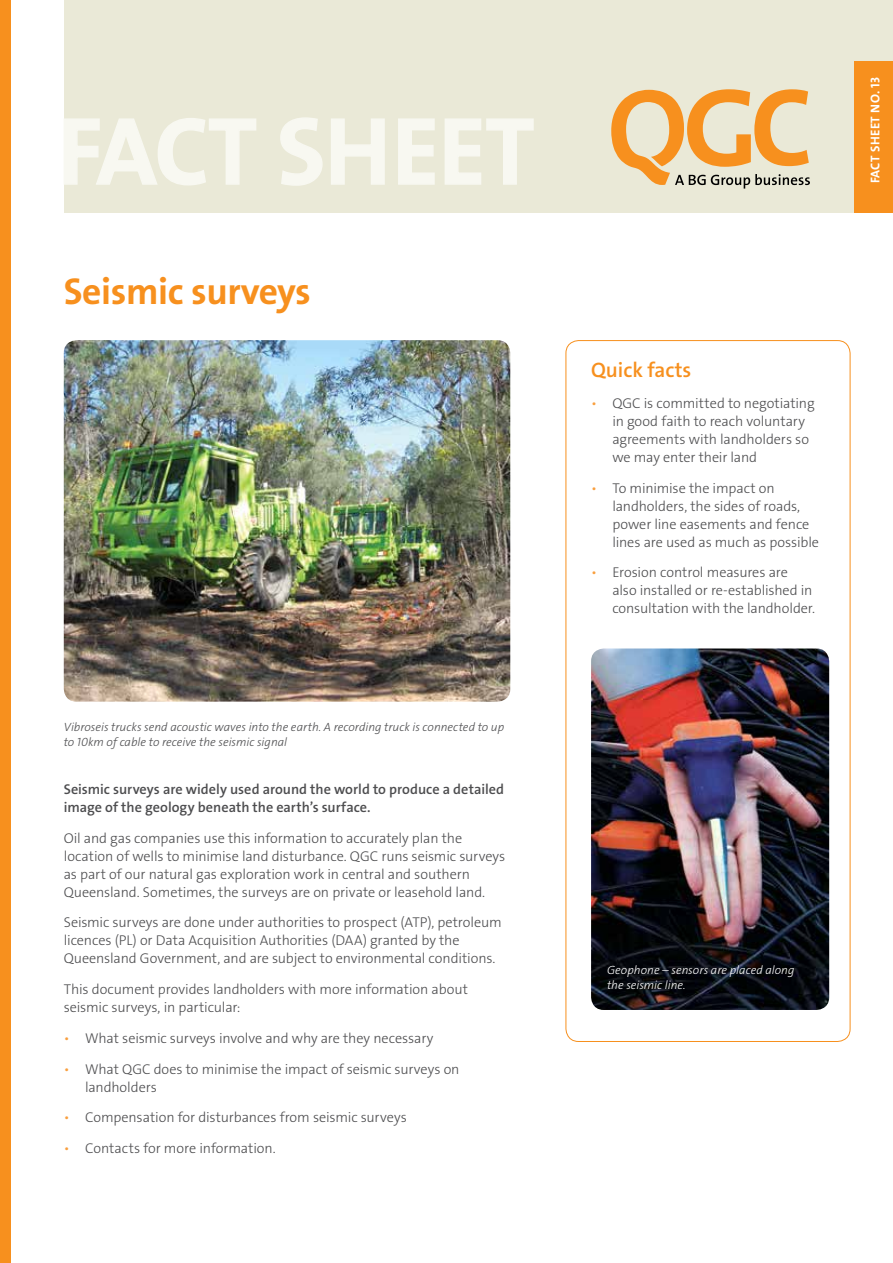
<style>
.page{position:relative;width:893px;height:1263px;background:#fff}
.page>*{position:absolute;margin:0;border:0;box-sizing:border-box;transform-origin:0 0}
.t1{font:96px "BG The Sans W7 Bld";letter-spacing:-.01em;color:#f8f8f1}
.t2{font:37.5px "BG The Sans W7 Bld";letter-spacing:-.01em;color:#f7901e}
.t3{font:21px "BG The Sans W6 Se Bld";color:#f7901e}
.t4{font:14.25px/18px "BG The Sans W3 Lig";letter-spacing:-.005em;color:#4d4d4f}
.t5{font:14.25px/18px "BG The Sans W6 Se Bld";color:#4d4d4f}
.t6{font:12.75px "BG The Sans W7 Bld";letter-spacing:.03em;color:#fff}
.t7{font:12px/15px "BG The Sans W3 Lig IT";color:#4d4d4f}
.t8{font:12px/15px "BG The Sans W3 Lig IT";color:#fff}
.s1{color:#f99f3e}
</style>
<div class="page">
<div style="left:64px;top:0;width:829px;height:213px;background:#eae9d7"></div>
<div style="left:855px;top:61px;width:38px;height:152px;background:#f7901e"></div>
<div style="left:0;top:0;width:11px;height:1263px;background:#f7901e"></div>
<svg style="left:611px;top:89px;width:199px;height:100px"></svg>
<svg style="left:64px;top:118px;width:192px;height:68px"></svg>
<svg style="left:280px;top:117px;width:43px;height:69px"></svg>
<svg style="left:331px;top:118px;width:54px;height:67px"></svg>
<svg style="left:398px;top:118px;width:37px;height:67px"></svg>
<svg style="left:445px;top:118px;width:89px;height:67px"></svg>
<img style="left:64px;top:340px;width:446px;height:362px">
<img style="left:591px;top:648px;width:238px;height:362px">
<h1 class="t1" style="left:58px;top:101px;width:478px">FACT SHEET</h1>
<h2 class="t2" style="left:64px;top:272px;width:249px">Seismic surveys</h2>
<p class="t7" style="left:64px;top:720px;width:442px">Vibroseis trucks send acoustic waves into the earth. A recording truck is connected to up to 10km of cable to receive the seismic signal</p>
<p class="t5" style="left:64px;top:780px;width:442px">Seismic surveys are widely used around the world to produce a detailed image of the geology beneath the earth’s surface.</p>
<p class="t4" style="left:64px;top:829px;width:443px">Oil and gas companies use this information to accurately plan the location of wells to minimise land disturbance. QGC runs seismic surveys as part of our natural gas exploration work in central and southern Queensland. Sometimes, the surveys are on private or leasehold land.</p>
<p class="t4" style="left:64px;top:914px;width:439px">Seismic surveys are done under authorities to prospect (ATP), petroleum licences (PL) or Data Acquisition Authorities (DAA) granted by the<br>Queensland Government, and are subject to environmental conditions.</p>
<p class="t4" style="left:64px;top:981px;width:406px">This document provides landholders with more information about seismic surveys, in particular:</p>
<p class="t4" style="left:64px;top:1029px;width:371px"><span class="s1">•</span> What seismic surveys involve and why are they necessary</p>
<p class="t4" style="left:85px;top:1060px;width:376px;text-indent:-21px"><span class="s1">•</span> What QGC does to minimise the impact of seismic surveys on landholders</p>
<p class="t4" style="left:64px;top:1109px;width:345px"><span class="s1">•</span> Compensation for disturbances from seismic surveys</p>
<p class="t4" style="left:64px;top:1140px;width:213px"><span class="s1">•</span> Contacts for more information.</p>
<p class="t6" style="left:868px;top:183px;width:108px;rotate:-90deg">FACT SHEET NO. 13</p>
<h3 class="t3" style="left:591px;top:359px;width:102px">Quick facts</h3>
<p class="t4" style="left:612px;top:394px;width:204px;text-indent:-21px"><span class="s1">•</span> QGC is committed to negotiating in good faith to reach voluntary agreements with landholders so we may enter their land</p>
<p class="t4" style="left:612px;top:479px;width:208px;text-indent:-21px"><span class="s1">•</span> To minimise the impact on landholders, the sides of roads, power line easements and fence lines are used as much as possible</p>
<p class="t4" style="left:612px;top:564px;width:204px;text-indent:-21px"><span class="s1">•</span> Erosion control measures are also installed or re-established in consultation with the landholder.</p>
<p class="t8" style="left:607px;top:963px;width:189px">Geophone – sensors are placed along the seismic line.</p>
</div>
